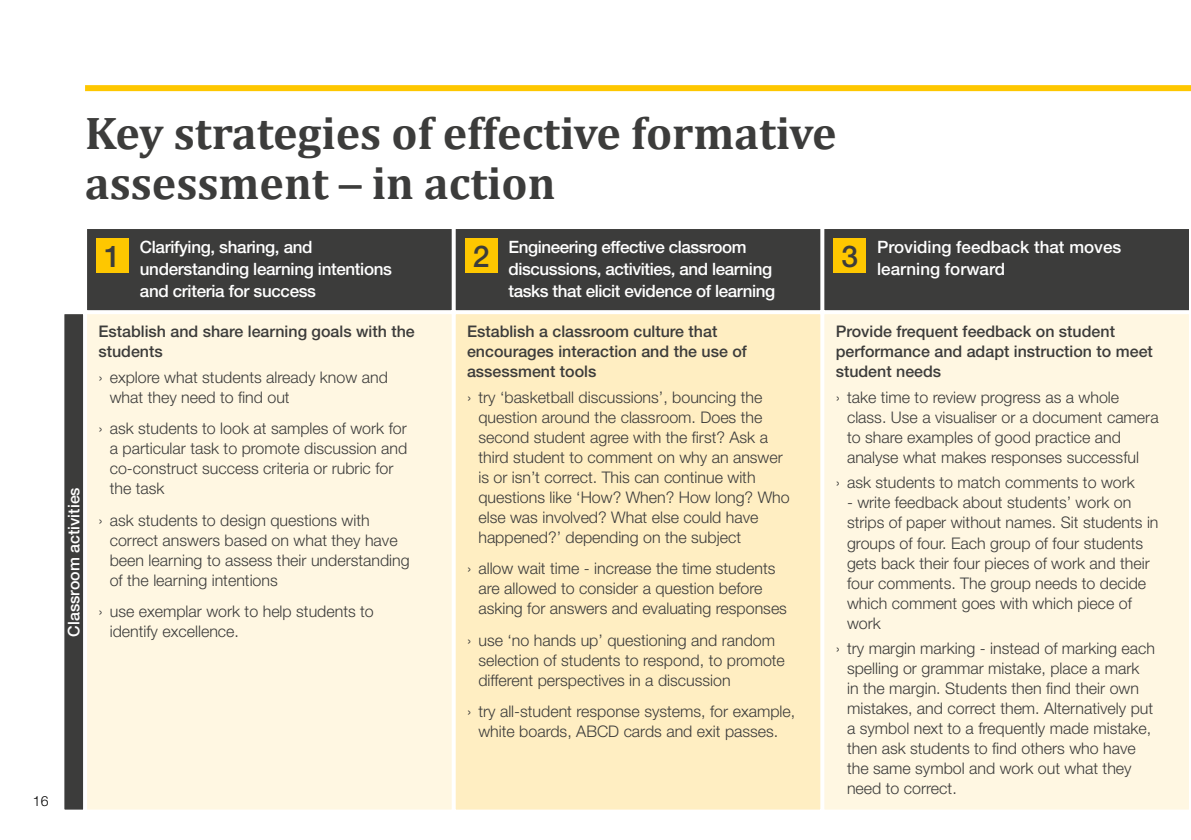
<style>
.page{position:relative;width:1191px;height:840px;background:#fff}
.page>*{position:absolute;margin:0;border:0;box-sizing:border-box;transform-origin:0 0}
.t1{font:700 46px/50px "Cambria";color:#3c3c3b}
.t2{font:500 30px "Helvetica Neue LT Std";color:#3c3c3b}
.t3{font:500 17px/22px "Helvetica Neue LT Std";letter-spacing:-.02em;color:#fff}
.t4{font:500 17px/22px "Helvetica Neue LT Std";color:#fff}
.t5{font:300 16px/20px "Helvetica Neue LT Std";color:#3c3c3b}
.t6{font:500 16px/20px "Helvetica Neue LT Std";color:#3c3c3b}
.t7{font:500 16px "Helvetica Neue LT Std";color:#fff}
.t8{font:300 14px "Helvetica Neue LT Std";color:#000}
.s1{font-family:"FS Albert Pro";font-weight:400}
</style>
<div class="page">
<div style="left:85px;top:85px;width:1106px;height:6px;background:#fec700"></div>
<div style="left:86px;top:228px;width:367px;height:83px;background:#3c3c3b"></div>
<div style="left:85px;top:227px;width:369px;height:85px;border:2px solid #fff"></div>
<div style="left:86px;top:313px;width:367px;height:497px;background:#fff7e2"></div>
<div style="left:85px;top:312px;width:369px;height:499px;border:2px solid #fff"></div>
<div style="left:63px;top:313px;width:21px;height:497px;background:#3c3c3b"></div>
<div style="left:62px;top:312px;width:23px;height:499px;border:2px solid #fff"></div>
<div style="left:455px;top:228px;width:366px;height:83px;background:#3c3c3b"></div>
<div style="left:454px;top:227px;width:368px;height:85px;border:2px solid #fff"></div>
<div style="left:455px;top:313px;width:366px;height:497px;background:#ffeec2"></div>
<div style="left:454px;top:312px;width:368px;height:499px;border:2px solid #fff"></div>
<div style="left:823px;top:228px;width:367px;height:83px;background:#3c3c3b"></div>
<div style="left:822px;top:227px;width:369px;height:85px;border:2px solid #fff"></div>
<div style="left:823px;top:313px;width:367px;height:497px;background:#fff7e2"></div>
<div style="left:822px;top:312px;width:369px;height:499px;border:2px solid #fff"></div>
<div style="left:96px;top:238px;width:33px;height:35px;background:#fec700"></div>
<div style="left:465px;top:238px;width:32px;height:35px;background:#fec700"></div>
<div style="left:833px;top:238px;width:33px;height:35px;background:#fec700"></div>
<p class="t8" style="left:33px;top:792px;width:17px">16</p>
<h1 class="t1" style="left:85px;top:107px;width:753px">Key strategies of effective formative assessment <span class="s1">–</span> in action</h1>
<p class="t7" style="left:64px;top:636px;width:151px;rotate:-90deg">Classroom activities</p>
<p class="t3" style="left:140px;top:235px;width:254px">Clarifying, sharing, and understanding learning intentions and criteria for success</p>
<p class="t6" style="left:98px;top:321px;width:318px">Establish and share learning goals with the students</p>
<p class="t5" style="left:110px;top:366px;width:279px;text-indent:-11px">› explore what students already know and what they need to find out</p>
<p class="t5" style="left:110px;top:418px;width:299px;text-indent:-11px">› ask students to look at samples of work for a particular task to promote discussion and co-construct success criteria or rubric for the task</p>
<p class="t5" style="left:110px;top:509px;width:301px;text-indent:-11px">› ask students to design questions with correct answers based on what they have been learning to assess their understanding of the learning intentions</p>
<p class="t5" style="left:98px;top:600px;width:277px">› use exemplar work to help students to</p>
<p class="t3" style="left:508px;top:235px;width:268px">Engineering effective classroom discussions, activities, and learning tasks that elicit evidence of learning</p>
<p class="t6" style="left:467px;top:321px;width:281px">Establish a classroom culture that encourages interaction and the use of assessment tools</p>
<p class="t5" style="left:478px;top:386px;width:313px;text-indent:-11px">› try ‘basketball discussions’, bouncing the question around the classroom. Does the second student agree with the first? Ask a third student to comment on why an answer is or isn’t correct. This can continue with questions like ‘How? When? How long? Who else was involved? What else could have happened?’ depending on the subject</p>
<p class="t5" style="left:478px;top:558px;width:310px;text-indent:-11px">› allow wait time - increase the time students are allowed to consider a question before asking for answers and evaluating responses</p>
<p class="t5" style="left:478px;top:629px;width:308px;text-indent:-11px">› use ‘no hands up’ questioning and random selection of students to respond, to promote different perspectives in a discussion</p>
<p class="t5" style="left:467px;top:700px;width:330px;text-align:center">› try all-student response systems, for example, white boards, ABCD cards and exit passes.</p>
<p class="t4" style="left:877px;top:235px;width:246px">Providing feedback that moves learning forward</p>
<h2 class="t2" style="left:104px;top:238px;width:18px">1</h2>
<h2 class="t2" style="left:473px;top:238px;width:18px">2</h2>
<h2 class="t2" style="left:841px;top:238px;width:18px">3</h2>
<p class="t6" style="left:835px;top:321px;width:319px">Provide frequent feedback on student performance and adapt instruction to meet student needs</p>
<p class="t5" style="left:847px;top:386px;width:313px;text-indent:-11px">› take time to review progress as a whole class. Use a visualiser or a document camera to share examples of good practice and analyse what makes responses successful</p>
<p class="t5" style="left:835px;top:472px;width:301px">› ask students to match comments to work</p>
<p class="t5" style="left:847px;top:492px;width:313px">- write feedback about students’ work on strips of paper without names. Sit students in groups of four. Each group of four students gets back their four pieces of work and their four comments. The group needs to decide which comment goes with which piece of work</p>
<p class="t5" style="left:847px;top:638px;width:309px;text-indent:-11px">› try margin marking - instead of marking each spelling or grammar mistake, place a mark<br>in the margin. Students then find their own mistakes, and correct them. Alternatively put a symbol next to a frequently made mistake, then ask students to find others who have the same symbol and work out what they need to correct.</p>
<p class="t5" style="left:110px;top:620px;width:131px">identify excellence.</p>
</div>
